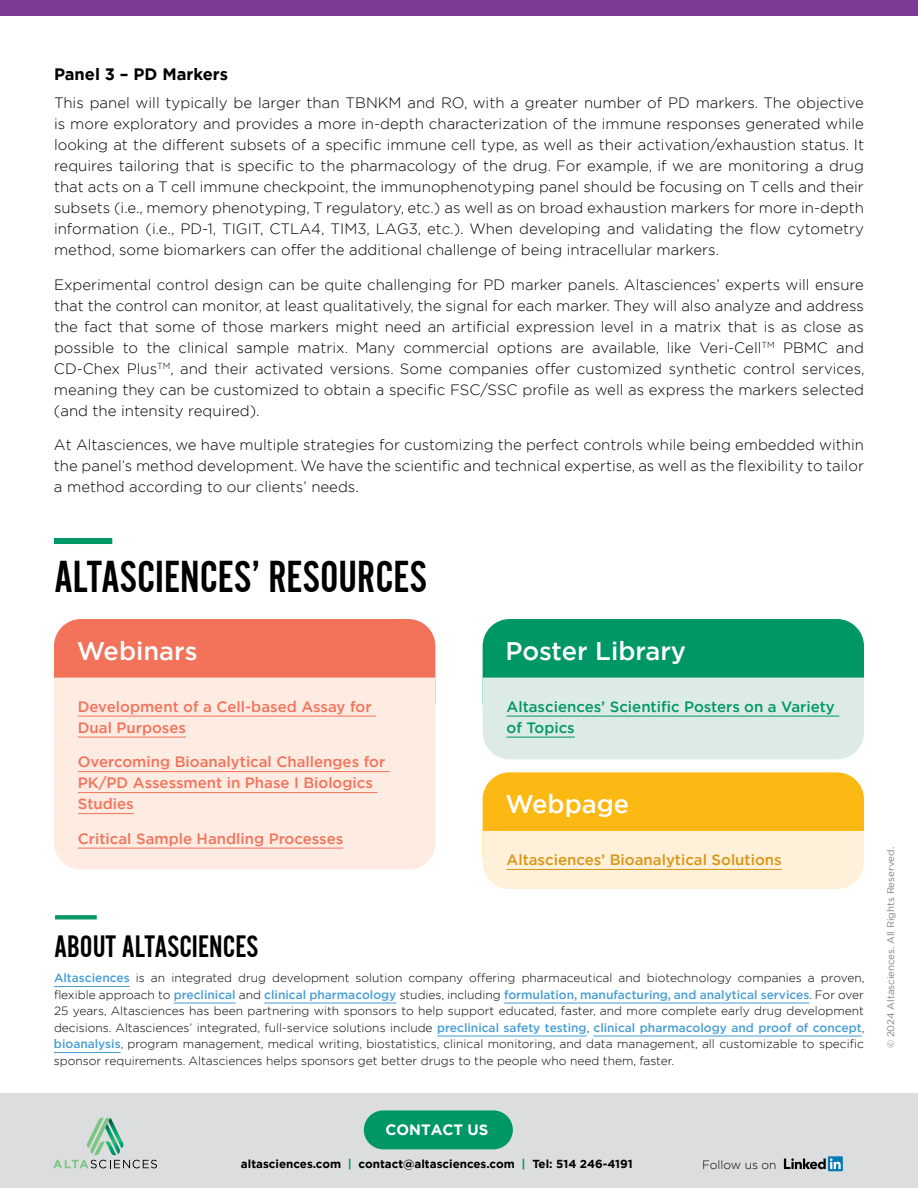
<style>
.page{position:relative;width:918px;height:1188px;background:#fff}
.page>*{position:absolute;margin:0;border:0;box-sizing:border-box;transform-origin:0 0}
.t1{font:46.5px "Alternate Got No 2 D";color:#000}
.t2{font:32.1px "Alternate Got No 2 D";color:#000}
.t3{font:500 25.5px "Gotham";color:#fff}
.t4{font:500 19.5px "Futura Std";letter-spacing:-.01em;color:#000}
.t5{font:700 16.5px "Gotham";color:#000}
.t6{font:300 15px/21px "Gotham";color:#000;text-align:justify}
.t7{font:500 15px/21px "Gotham";color:#f3725a}
.t8{font:500 15px/21px "Gotham";color:#009767}
.t9{font:500 15px "Gotham";color:#db9515}
.t10{font:700 15px "Gotham";color:#fff}
.t11{font:300 12px/16.5px "Gotham";color:#000;text-align:justify}
.t12{font:700 11.7px "Gotham";color:#000}
.t13{font:9.75px "Gotham";color:#808285}
.s1{font-weight:500;color:#459dd7}
.s2{font-family:"Helvetica Neue LT Std";font-weight:300;font-size:15px}
.s3{color:#009767}
</style>
<div class="page">
<div style="left:0;top:1094px;width:918px;height:94px;background:#dcddde"></div>
<hr style="left:54px;top:986px;width:76px;height:1px;background:#459dd7">
<hr style="left:174px;top:1003px;width:62px;height:1px;background:#459dd7">
<hr style="left:264px;top:1003px;width:132px;height:1px;background:#459dd7">
<hr style="left:504px;top:1003px;width:305px;height:1px;background:#459dd7">
<hr style="left:437px;top:1036px;width:150px;height:1px;background:#459dd7">
<hr style="left:594px;top:1036px;width:268px;height:1px;background:#459dd7">
<hr style="left:54px;top:1052px;width:67px;height:1px;background:#459dd7">
<div style="left:828px;top:1156px;width:15px;height:15px;background:#007bb6"></div>
<svg style="left:784px;top:1158px;width:57px;height:11px"></svg>
<svg style="left:53px;top:1118px;width:104px;height:50px"></svg>
<svg style="left:55px;top:915px;width:42px;height:4px"></svg>
<div style="left:364px;top:1110px;width:149px;height:39px;background:#009767;border-radius:19px"></div>
<div style="left:0;top:0;width:918px;height:15px;background:#7c3996"></div>
<div style="left:54px;top:538px;width:58px;height:6px;background:#009767"></div>
<div style="left:54px;top:619px;width:381px;height:59px;background:#f3725a"></div>
<div style="left:54px;top:678px;width:381px;height:192px;background:#feebe2"></div>
<hr style="left:78px;top:716px;width:298px;height:1px;background:#f3725a">
<hr style="left:78px;top:737px;width:108px;height:1px;background:#f3725a">
<hr style="left:78px;top:771px;width:312px;height:1px;background:#f3725a">
<hr style="left:78px;top:792px;width:299px;height:1px;background:#f3725a">
<hr style="left:78px;top:813px;width:56px;height:1px;background:#f3725a">
<hr style="left:78px;top:848px;width:265px;height:1px;background:#f3725a">
<svg style="left:483px;top:772px;width:381px;height:117px;background:#fdd577"></svg>
<hr style="left:507px;top:869px;width:275px;height:1px;background:#db9515">
<svg style="left:483px;top:619px;width:381px;height:140px;background:#80c8af"></svg>
<hr style="left:507px;top:716px;width:332px;height:1px;background:#009767">
<hr style="left:507px;top:737px;width:68px;height:1px;background:#009767">
<p class="t5" style="left:54px;top:64px;width:176px">Panel 3 – PD Markers</p>
<p class="t6" style="left:54px;top:92px;width:812px">This panel will typically be larger than TBNKM and RO, with a greater number of PD markers. The objective is more exploratory and provides a more in-depth characterization of the immune responses generated while looking at the different subsets of a specific immune cell type, as well as their activation/exhaustion status. It requires tailoring that is specific to the pharmacology of the drug. For example, if we are monitoring a drug that acts on a T cell immune checkpoint, the immunophenotyping panel should be focusing on T cells and their subsets (i.e., memory phenotyping, T regulatory, etc.) as well as on broad exhaustion markers for more in-depth information (i.e., PD-1, TIGIT, CTLA4, TIM3, LAG3, etc.). When developing and validating the flow cytometry method, some biomarkers can offer the additional challenge of being intracellular markers.</p>
<p class="t6" style="left:54px;top:273px;width:812px">Experimental control design can be quite challenging for PD marker panels. Altasciences’ experts will ensure that the control can monitor, at least qualitatively, the signal for each marker. They will also analyze and address the fact that some of those markers might need an artificial expression level in a matrix that is as close as possible to the clinical sample matrix. Many commercial options are available, like Veri-Cell<sup>TM</sup> PBMC and CD-Chex Plus<sup>TM</sup>, and their activated versions. Some companies offer customized synthetic control services, meaning they can be customized to obtain a specific FSC/SSC profile as well as express the markers selected (and the intensity required).</p>
<p class="t6" style="left:54px;top:434px;width:812px">At Altasciences, we have multiple strategies for customizing the perfect controls while being embedded within the panel’s method development. We have the scientific and technical expertise, as well as the flexibility to tailor a method according to our clients’ needs.</p>
<h1 class="t1" style="left:54px;top:552px;width:374px">ALTASCIENCES’ RESOURCES</h1>
<h3 class="t3" style="left:77px;top:634px;width:122px">Webinars</h3>
<p class="t7" style="left:78px;top:696px;width:295px">Development of a Cell-based Assay for<br>Dual Purposes</p>
<p class="t7" style="left:78px;top:751px;width:309px">Overcoming Bioanalytical Challenges for<br>PK/PD Assessment in Phase I Biologics<br>Studies</p>
<p class="t7" style="left:78px;top:828px;width:267px">Critical Sample Handling Processes</p>
<h2 class="t2" style="left:54px;top:929px;width:206px">ABOUT ALTASCIENCES</h2>
<h3 class="t3" style="left:505px;top:634px;width:182px">Poster Library</h3>
<p class="t8" style="left:507px;top:696px;width:330px">Altasciences’ Scientific Posters on a Variety of Topics</p>
<h3 class="t3" style="left:505px;top:787px;width:125px">Webpage</h3>
<p class="t9" style="left:507px;top:850px;width:277px">Altasciences’ Bioanalytical Solutions</p>
<p class="t11" style="left:54px;top:969px;width:812px"><span class="s1">Altasciences</span> is an integrated drug development solution company offering pharmaceutical and biotechnology companies a proven, flexible approach to <span class="s1">preclinical</span> and <span class="s1">clinical pharmacology</span> studies, including <span class="s1">formulation, manufacturing, and analytical services</span>. For over 25 years, Altasciences has been partnering with sponsors to help support educated, faster, and more complete early drug development decisions. Altasciences’ integrated, full-service solutions include <span class="s1">preclinical safety testing</span>, <span class="s1">clinical pharmacology and proof of concept</span>, <span class="s1">bioanalysis</span>, program management, medical writing, biostatistics, clinical monitoring, and data management, all customizable to specific sponsor requirements. Altasciences helps sponsors get better drugs to the people who need them, faster.</p>
<p class="t10" style="left:385px;top:1120px;width:105px">CONTACT US</p>
<h3 class="t4" style="left:682px;top:1146px;width:123px"><span class="s2">The</span> Altascientist</h3>
<p class="t12" style="left:241px;top:1157px;width:393px">altasciences.com <span class="s3">|</span> contact@altasciences.com <span class="s3">|</span> Tel: 514 246-4191</p>
<p class="t11" style="left:702px;top:1156px;width:76px">Follow us on</p>
<p class="t13" style="left:884px;top:1048px;width:203px;rotate:-90deg">© 2024 Altasciences. All Rights Reserved.</p>
</div>
